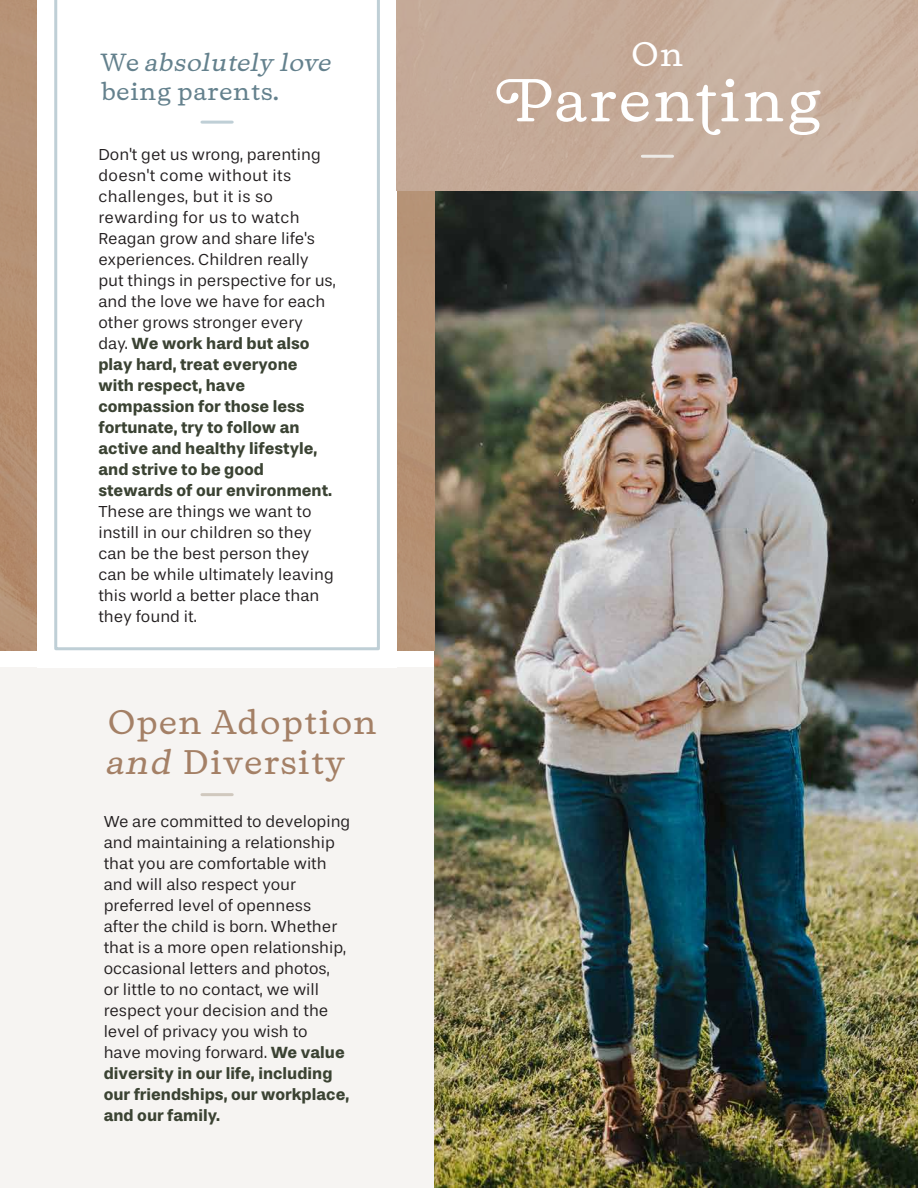
<style>
.page{position:relative;width:918px;height:1188px;background:#fff}
.page>*{position:absolute;margin:0;border:0;box-sizing:border-box;transform-origin:0 0}
.t1{font:58.5px "Naiche";letter-spacing:.05em;color:#fff}
.t2{font:33px/39.6px "Naiche";letter-spacing:.05em;color:#a48066}
.t3{font:33px "Naiche";color:#fff}
.t4{font:24px/28.8px "Naiche";letter-spacing:.035em;color:#64818d}
.t5{font:16.5px/21px "Stevie Sans W00";color:#231f20}
.s1{font-style:italic}
.s2{font-weight:700;color:#3b4333}
</style>
<div class="page">
<div style="left:0;top:668px;width:434px;height:520px;background:#f6f4f2"></div>
<img style="left:434px;top:190px;width:484px;height:998px">
<img style="left:0;top:0;width:434px;height:650px">
<div style="left:37px;top:0;width:360px;height:668px;background:#fff"></div>
<svg style="left:54px;top:0;width:326px;height:651px"></svg>
<hr style="left:202px;top:121px;width:30px;height:3px;background:#bfcfd6">
<hr style="left:642px;top:155px;width:31px;height:3px;background:#ece9e5">
<hr style="left:202px;top:793px;width:30px;height:3px;background:#d0c8be">
<h3 class="t4" style="left:101px;top:49px;width:233px">We <span class="s1">absolutely love </span>being parents.</h3>
<h2 class="t3" style="left:631px;top:32px;width:54px">On</h2>
<h1 class="t1" style="left:495px;top:62px;width:326px">Parenting</h1>
<p class="t5" style="left:98px;top:144px;width:239px">Don't get us wrong, parenting doesn't come without its challenges, but it is so rewarding for us to watch<br>Reagan grow and share life's experiences. Children really put things in perspective for us, and the love we have for each other grows stronger every day. <span class="s2">We work hard but also play hard, treat everyone with respect, have compassion for those less fortunate, try to follow an active and healthy lifestyle, and strive to be good stewards of our environment.</span></p>
<p class="t5" style="left:98px;top:501px;width:237px">These are things we want to instill in our children so they can be the best person they can be while ultimately leaving this world a better place than they found it.</p>
<h2 class="t2" style="left:108px;top:704px;width:271px">Open Adoption <span class="s1">and</span> Diversity</h2>
<p class="t5" style="left:104px;top:811px;width:248px">We are committed to developing and maintaining a relationship that you are comfortable with and will also respect your preferred level of openness after the child is born. Whether that is a more open relationship, occasional letters and photos,<br>or little to no contact, we will respect your decision and the level of privacy you wish to<br>have moving forward. <span class="s2">We value diversity in our life, including our friendships, our workplace, and our family.</span></p>
</div>
